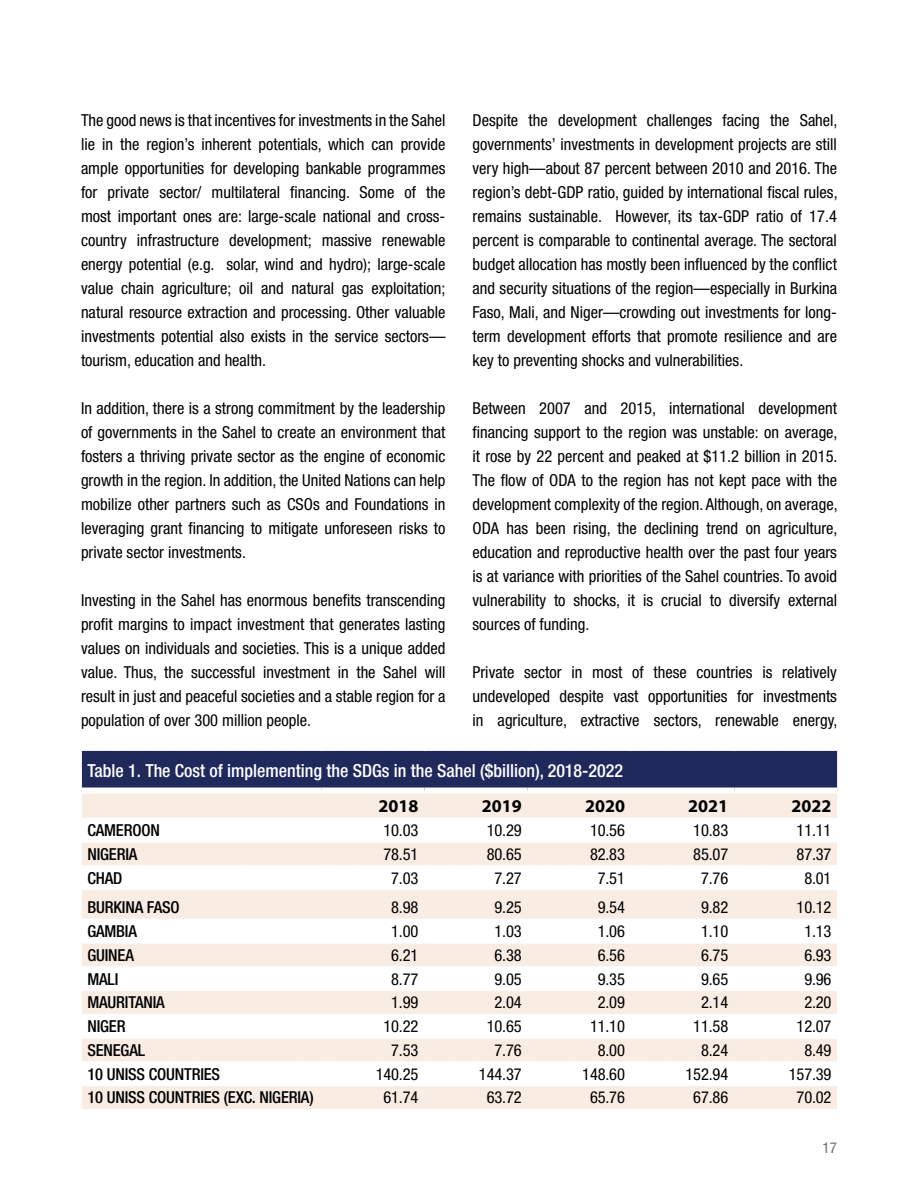
<style>
.page{position:relative;width:918px;height:1188px;background:#fff}
.page>*{position:absolute;margin:0;border:0;box-sizing:border-box;transform-origin:0 0}
.t1{font:500 condensed 18px "Helvetica Neue LT Std";color:#fff}
.t2{font:700 18px "Myriad Pro";color:#000}
.t3{font:condensed 16.5px/24px "Helvetica Neue LT Std";color:#000;text-align:justify}
.t4{font:500 condensed 16.5px "Helvetica Neue LT Std";letter-spacing:-.01em;color:#000}
.t5{font:condensed 15px "Helvetica Neue LT Std";color:#6d6e71}
</style>
<div class="page">
<div style="left:81px;top:750px;width:757px;height:41px;background:#1f295c"></div>
<svg style="left:81px;top:750px;width:757px;height:1px"></svg>
<hr style="left:81px;top:751px;width:1px;height:40px;background:#fff">
<hr style="left:837px;top:751px;width:1px;height:40px;background:#fff">
<svg style="left:82px;top:794px;width:755px;height:315px"></svg>
<div style="left:82px;top:788px;width:239px;height:6px;background:#fff"></div>
<div style="left:321px;top:788px;width:103px;height:6px;background:#fff"></div>
<div style="left:424px;top:788px;width:104px;height:6px;background:#fff"></div>
<div style="left:528px;top:788px;width:103px;height:6px;background:#fff"></div>
<div style="left:631px;top:788px;width:103px;height:6px;background:#fff"></div>
<div style="left:734px;top:788px;width:103px;height:6px;background:#fff"></div>
<p class="t3" style="left:472px;top:108px;width:367px">Despite the development challenges facing the Sahel, governments’ investments in development projects are still very high—about 87 percent between 2010 and 2016. The region’s debt-GDP ratio, guided by international fiscal rules, remains sustainable. However, its tax-GDP ratio of 17.4 percent is comparable to continental average. The sectoral budget allocation has mostly been influenced by the conflict and security situations of the region—especially in Burkina Faso, Mali, and Niger—crowding out investments for long&shy;term development efforts that promote resilience and are key to preventing shocks and vulnerabilities.</p>
<p class="t3" style="left:472px;top:396px;width:367px">Between 2007 and 2015, international development financing support to the region was unstable: on average, it rose by 22 percent and peaked at $11.2 billion in 2015.<br>The flow of ODA to the region has not kept pace with the development complexity of the region. Although, on average, ODA has been rising, the declining trend on agriculture, education and reproductive health over the past four years is at variance with priorities of the Sahel countries. To avoid vulnerability to shocks, it is crucial to diversify external sources of funding.</p>
<p class="t3" style="left:472px;top:660px;width:367px">Private sector in most of these countries is relatively undeveloped despite vast opportunities for investments in agriculture, extractive sectors, renewable energy,</p>
<p class="t3" style="left:81px;top:108px;width:366px">The good news is that incentives for investments in the Sahel lie in the region’s inherent potentials, which can provide ample opportunities for developing bankable programmes for private sector/ multilateral financing. Some of the most important ones are: large-scale national and cross&shy;country infrastructure development; massive renewable energy potential (e.g. solar, wind and hydro); large-scale value chain agriculture; oil and natural gas exploitation; natural resource extraction and processing. Other valuable investments potential also exists in the service sectors— tourism, education and health.</p>
<p class="t3" style="left:81px;top:396px;width:366px">In addition, there is a strong commitment by the leadership of governments in the Sahel to create an environment that fosters a thriving private sector as the engine of economic growth in the region. In addition, the United Nations can help mobilize other partners such as CSOs and Foundations in leveraging grant financing to mitigate unforeseen risks to private sector investments.</p>
<p class="t3" style="left:81px;top:588px;width:366px">Investing in the Sahel has enormous benefits transcending profit margins to impact investment that generates lasting values on individuals and societies. This is a unique added value. Thus, the successful investment in the Sahel will result in just and peaceful societies and a stable region for a population of over 300 million people.</p>
<p class="t1" style="left:87px;top:760px;width:537px">Table 1. The Cost of implementing the SDGs in the Sahel ($billion), 2018-2022</p>
<p class="t2" style="left:378px;top:794px;width:41px">2018</p>
<p class="t2" style="left:482px;top:794px;width:41px">2019</p>
<p class="t2" style="left:585px;top:794px;width:41px">2020</p>
<p class="t2" style="left:688px;top:794px;width:41px">2021</p>
<p class="t2" style="left:792px;top:794px;width:41px">2022</p>
<p class="t4" style="left:87px;top:820px;width:74px">CAMEROON</p>
<p class="t3" style="left:383px;top:818px;width:36px">10.03</p>
<p class="t3" style="left:487px;top:818px;width:36px">10.29</p>
<p class="t3" style="left:590px;top:818px;width:36px">10.56</p>
<p class="t3" style="left:693px;top:818px;width:36px">10.83</p>
<p class="t3" style="left:797px;top:818px;width:36px">11.11</p>
<p class="t4" style="left:87px;top:844px;width:52px">NIGERIA</p>
<p class="t3" style="left:383px;top:842px;width:36px">78.51</p>
<p class="t3" style="left:487px;top:842px;width:36px">80.65</p>
<p class="t3" style="left:590px;top:842px;width:36px">82.83</p>
<p class="t3" style="left:693px;top:842px;width:36px">85.07</p>
<p class="t3" style="left:797px;top:842px;width:36px">87.37</p>
<p class="t4" style="left:87px;top:868px;width:36px">CHAD</p>
<p class="t3" style="left:391px;top:866px;width:29px">7.03</p>
<p class="t3" style="left:494px;top:866px;width:29px">7.27</p>
<p class="t3" style="left:598px;top:866px;width:29px">7.51</p>
<p class="t3" style="left:701px;top:866px;width:29px">7.76</p>
<p class="t3" style="left:804px;top:866px;width:29px">8.01</p>
<p class="t4" style="left:87px;top:898px;width:94px">BURKINA FASO</p>
<p class="t3" style="left:391px;top:895px;width:29px">8.98</p>
<p class="t3" style="left:494px;top:895px;width:29px">9.25</p>
<p class="t3" style="left:598px;top:895px;width:29px">9.54</p>
<p class="t3" style="left:701px;top:895px;width:29px">9.82</p>
<p class="t3" style="left:797px;top:895px;width:36px">10.12</p>
<p class="t4" style="left:87px;top:921px;width:51px">GAMBIA</p>
<p class="t3" style="left:391px;top:919px;width:29px">1.00</p>
<p class="t3" style="left:494px;top:919px;width:29px">1.03</p>
<p class="t3" style="left:598px;top:919px;width:29px">1.06</p>
<p class="t3" style="left:701px;top:919px;width:29px">1.10</p>
<p class="t3" style="left:804px;top:919px;width:29px">1.13</p>
<p class="t4" style="left:87px;top:945px;width:48px">GUINEA</p>
<p class="t3" style="left:391px;top:943px;width:29px">6.21</p>
<p class="t3" style="left:494px;top:943px;width:29px">6.38</p>
<p class="t3" style="left:598px;top:943px;width:29px">6.56</p>
<p class="t3" style="left:701px;top:943px;width:29px">6.75</p>
<p class="t3" style="left:804px;top:943px;width:29px">6.93</p>
<p class="t4" style="left:87px;top:969px;width:32px">MALI</p>
<p class="t3" style="left:391px;top:967px;width:29px">8.77</p>
<p class="t3" style="left:494px;top:967px;width:29px">9.05</p>
<p class="t3" style="left:598px;top:967px;width:29px">9.35</p>
<p class="t3" style="left:701px;top:967px;width:29px">9.65</p>
<p class="t3" style="left:804px;top:967px;width:29px">9.96</p>
<p class="t4" style="left:87px;top:993px;width:79px">MAURITANIA</p>
<p class="t3" style="left:391px;top:990px;width:29px">1.99</p>
<p class="t3" style="left:494px;top:990px;width:29px">2.04</p>
<p class="t3" style="left:598px;top:990px;width:29px">2.09</p>
<p class="t3" style="left:701px;top:990px;width:29px">2.14</p>
<p class="t3" style="left:804px;top:990px;width:29px">2.20</p>
<p class="t4" style="left:87px;top:1016px;width:40px">NIGER</p>
<p class="t3" style="left:383px;top:1014px;width:36px">10.22</p>
<p class="t3" style="left:487px;top:1014px;width:36px">10.65</p>
<p class="t3" style="left:590px;top:1014px;width:36px">11.10</p>
<p class="t3" style="left:693px;top:1014px;width:36px">11.58</p>
<p class="t3" style="left:797px;top:1014px;width:36px">12.07</p>
<p class="t4" style="left:87px;top:1040px;width:59px">SENEGAL</p>
<p class="t3" style="left:391px;top:1038px;width:29px">7.53</p>
<p class="t3" style="left:494px;top:1038px;width:29px">7.76</p>
<p class="t3" style="left:598px;top:1038px;width:29px">8.00</p>
<p class="t3" style="left:701px;top:1038px;width:29px">8.24</p>
<p class="t3" style="left:804px;top:1038px;width:29px">8.49</p>
<p class="t4" style="left:87px;top:1064px;width:134px">10 UNISS COUNTRIES</p>
<p class="t3" style="left:376px;top:1062px;width:44px">140.25</p>
<p class="t3" style="left:479px;top:1062px;width:44px">144.37</p>
<p class="t3" style="left:582px;top:1062px;width:44px">148.60</p>
<p class="t3" style="left:686px;top:1062px;width:44px">152.94</p>
<p class="t3" style="left:789px;top:1062px;width:44px">157.39</p>
<p class="t4" style="left:87px;top:1088px;width:228px">10 UNISS COUNTRIES (EXC. NIGERIA)</p>
<p class="t3" style="left:383px;top:1085px;width:36px">61.74</p>
<p class="t3" style="left:487px;top:1085px;width:36px">63.72</p>
<p class="t3" style="left:590px;top:1085px;width:36px">65.76</p>
<p class="t3" style="left:693px;top:1085px;width:36px">67.86</p>
<p class="t3" style="left:797px;top:1085px;width:36px">70.02</p>
<p class="t5" style="left:823px;top:1139px;width:16px">17</p>
</div>
